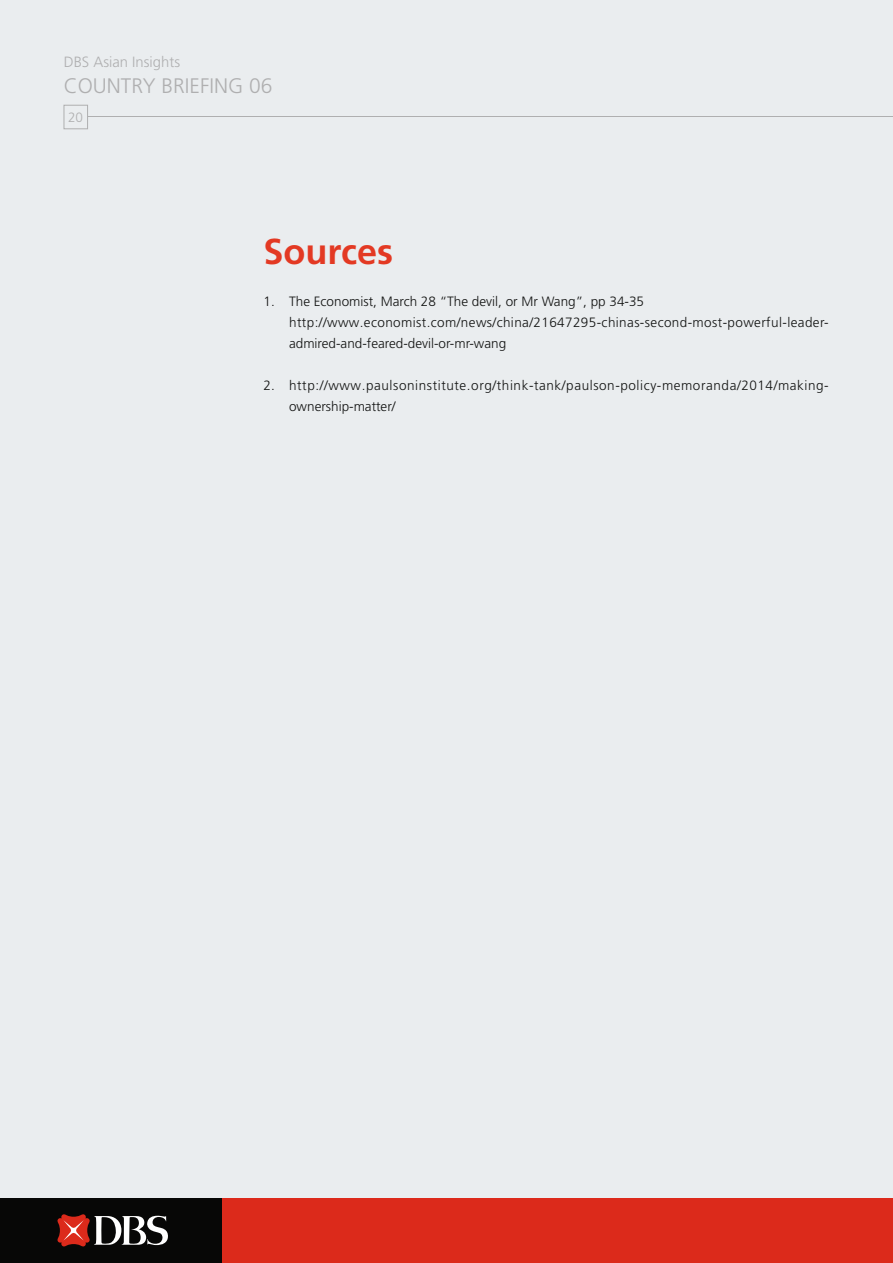
<style>
.page{position:relative;width:893px;height:1263px;background:#fff}
.page>*{position:absolute;margin:0;border:0;box-sizing:border-box;transform-origin:0 0}
.t1{font:700 36px "Frutiger LT Pro";color:#e33923}
.t2{font:300 21px "Frutiger LT Pro";color:#afafb0}
.t3{font:300 14.85px "Frutiger LT Pro";color:#afafb0}
.t4{font:300 13.5px/21px "Frutiger LT Pro";letter-spacing:.03em;color:#131413}
.t5{font:300 13.5px "Frutiger LT Pro";color:#afafb0}
</style>
<div class="page">
<div style="left:0;top:0;width:893px;height:1213px;background:#eaedef"></div>
<div style="left:0;top:1198px;width:893px;height:65px;background:#dc2a1b"></div>
<div style="left:0;top:1198px;width:221px;height:65px;background:#070706"></div>
<svg style="left:57px;top:1214px;width:111px;height:33px"></svg>
<hr style="left:85px;top:117px;width:808px;height:1px;background:#afafb0">
<div style="left:64px;top:105px;width:24px;height:24px;background:#eaedef;border:1px solid #afafb0"></div>
<p class="t3" style="left:64px;top:53px;width:118px">DBS Asian Insights</p>
<h2 class="t2" style="left:64px;top:74px;width:210px">COUNTRY BRIEFING 06</h2>
<p class="t5" style="left:68px;top:109px;width:16px">20</p>
<h1 class="t1" style="left:264px;top:230px;width:131px">Sources</h1>
<p class="t4" style="left:289px;top:291px;width:541px;text-indent:-26px">1. The Economist, March 28 “The devil, or Mr Wang”, pp 34-35 http://www.economist.com/news/china/21647295-chinas-second-most-powerful-leader&shy;admired-and-feared-devil-or-mr-wang</p>
<p class="t4" style="left:289px;top:375px;width:541px;text-indent:-26px">2. http://www.paulsoninstitute.org/think-tank/paulson-policy-memoranda/2014/making&shy;ownership-matter/</p>
</div>
